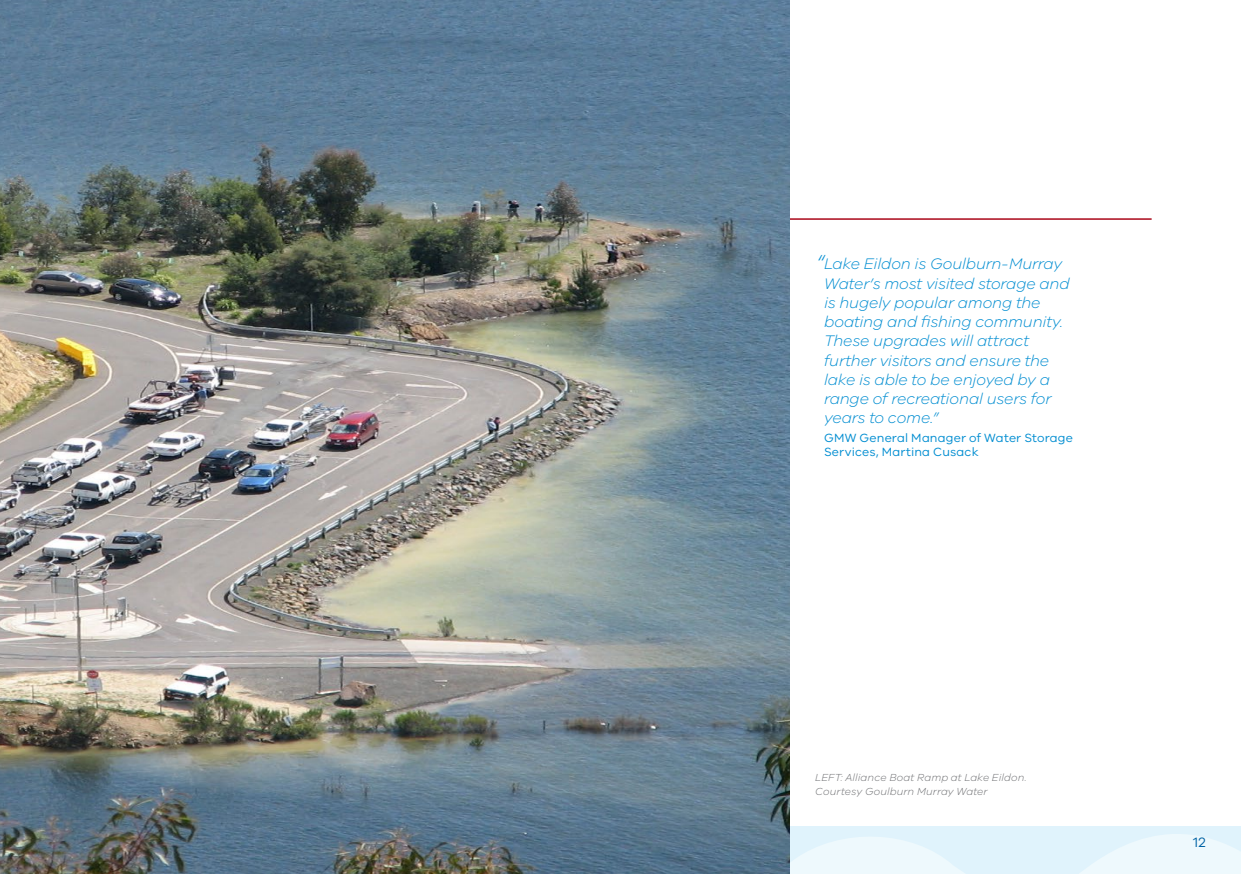
<style>
.page{position:relative;width:1241px;height:874px;background:#fff}
.page>*{position:absolute;margin:0;border:0;box-sizing:border-box;transform-origin:0 0}
.t1{font:italic 300 15.75px/19.2px "VIC";letter-spacing:-.015em;color:#008dd1}
.t2{font:14px "VIC";color:#0063a5}
.t3{font:12.25px/14px "VIC";letter-spacing:.015em;color:#008dd1}
.t4{font:italic 300 10.5px/14px "VIC";letter-spacing:.01em;color:#6d6e71}
.s1{font-size:21px}
</style>
<div class="page">
<svg style="left:789px;top:801px;width:451px;height:72px"></svg>
<hr style="left:0;top:218px;width:1151px;height:2px;background:#b72b3a">
<img style="left:0;top:0;width:789px;height:873px">
<p class="t1" style="left:823px;top:254px;width:247px;text-indent:-7px"><span class="s1">“</span>Lake Eildon is Goulburn-Murray<br>Water’s most visited storage and is hugely popular among the boating and fishing community.<br>These upgrades will attract further visitors and ensure the lake is able to be enjoyed by a range of recreational users for years to come.”</p>
<p class="t3" style="left:823px;top:430px;width:250px">GMW General Manager of Water Storage<br>Services, Martina Cusack</p>
<p class="t4" style="left:815px;top:769px;width:213px">LEFT: Alliance Boat Ramp at Lake Eildon.<br>Courtesy Goulburn Murray Water</p>
<p class="t2" style="left:1192px;top:833px;width:14px">12</p>
</div>
